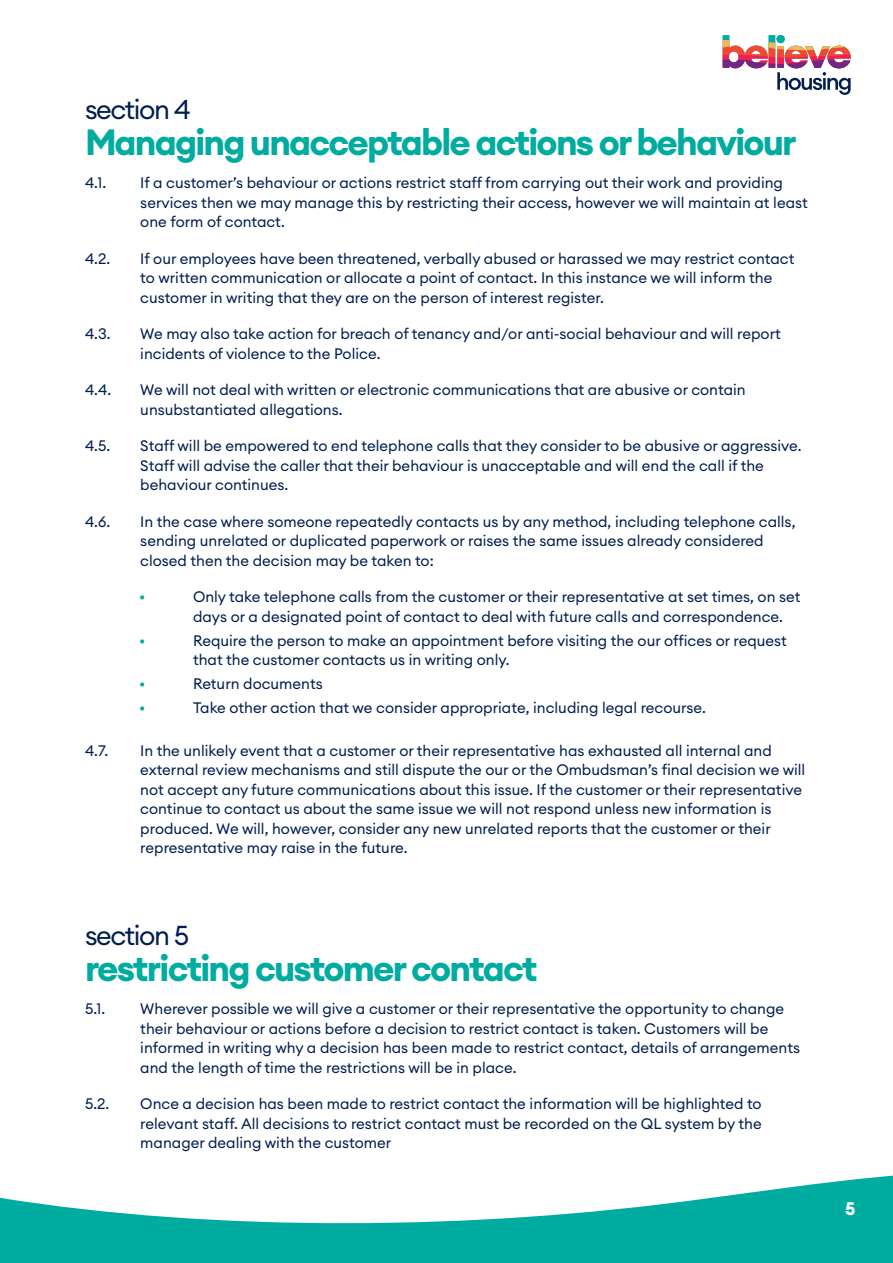
<style>
.page{position:relative;width:893px;height:1263px;background:#fff}
.page>*{position:absolute;margin:0;border:0;box-sizing:border-box;transform-origin:0 0}
.t1{font:700 36px "Euclid Circular A";letter-spacing:-.05em;color:#00aca0}
.t2{font:27px "Euclid Circular A";letter-spacing:-.05em;color:#001d4e}
.t3{font:700 18px "Euclid Circular A";color:#fff}
.t4{font:15px/19.5px "Euclid Circular A";color:#001d4e}
.t5{font:15px "Euclid Circular A";color:#00aca0}
</style>
<div class="page">
<svg style="left:723px;top:35px;width:128px;height:60px"></svg>
<svg style="left:0;top:1175px;width:893px;height:88px;fill:#00aca0"></svg>
<h2 class="t2" style="left:85px;top:92px;width:107px">section 4</h2>
<h1 class="t1" style="left:85px;top:119px;width:713px">Managing unacceptable actions or behaviour</h1>
<p class="t4" style="left:85px;top:173px;width:23px">4.1.</p>
<p class="t4" style="left:140px;top:173px;width:669px">If a customer’s behaviour or actions restrict staff from carrying out their work and providing services then we may manage this by restricting their access, however we will maintain at least one form of contact.</p>
<p class="t4" style="left:85px;top:248px;width:27px">4.2.</p>
<p class="t4" style="left:140px;top:248px;width:656px">If our employees have been threatened, verbally abused or harassed we may restrict contact to written communication or allocate a point of contact. In this instance we will inform the customer in writing that they are on the person of interest register.</p>
<p class="t4" style="left:85px;top:324px;width:27px">4.3.</p>
<p class="t4" style="left:140px;top:324px;width:642px">We may also take action for breach of tenancy and/or anti-social behaviour and will report incidents of violence to the Police.</p>
<p class="t4" style="left:85px;top:380px;width:28px">4.4.</p>
<p class="t4" style="left:140px;top:380px;width:607px">We will not deal with written or electronic communications that are abusive or contain unsubstantiated allegations.</p>
<p class="t4" style="left:85px;top:436px;width:27px">4.5.</p>
<p class="t4" style="left:140px;top:436px;width:663px">Staff will be empowered to end telephone calls that they consider to be abusive or aggressive.<br>Staff will advise the caller that their behaviour is unacceptable and will end the call if the behaviour continues.</p>
<p class="t4" style="left:85px;top:511px;width:27px">4.6.</p>
<p class="t4" style="left:140px;top:511px;width:657px">In the case where someone repeatedly contacts us by any method, including telephone calls, sending unrelated or duplicated paperwork or raises the same issues already considered closed then the decision may be taken to:</p>
<p class="t5" style="left:139px;top:587px;width:8px">•</p>
<p class="t4" style="left:193px;top:587px;width:609px">Only take telephone calls from the customer or their representative at set times, on set days or a designated point of contact to deal with future calls and correspondence.</p>
<p class="t5" style="left:139px;top:630px;width:8px">•</p>
<p class="t4" style="left:193px;top:630px;width:595px">Require the person to make an appointment before visiting the our offices or request that the customer contacts us in writing only.</p>
<p class="t5" style="left:139px;top:674px;width:8px">•</p>
<p class="t4" style="left:193px;top:673px;width:131px">Return documents</p>
<p class="t5" style="left:139px;top:697px;width:8px">•</p>
<p class="t4" style="left:193px;top:697px;width:514px">Take other action that we consider appropriate, including legal recourse.</p>
<p class="t4" style="left:85px;top:740px;width:25px">4.7.</p>
<p class="t4" style="left:140px;top:740px;width:666px">In the unlikely event that a customer or their representative has exhausted all internal and external review mechanisms and still dispute the our or the Ombudsman’s final decision we will not accept any future communications about this issue. If the customer or their representative continue to contact us about the same issue we will not respond unless new information is produced. We will, however, consider any new unrelated reports that the customer or their representative may raise in the future.</p>
<h2 class="t2" style="left:85px;top:918px;width:105px">section 5</h2>
<h1 class="t1" style="left:85px;top:945px;width:454px">restricting customer contact</h1>
<p class="t4" style="left:85px;top:999px;width:22px">5.1.</p>
<p class="t4" style="left:140px;top:999px;width:661px">Wherever possible we will give a customer or their representative the opportunity to change their behaviour or actions before a decision to restrict contact is taken. Customers will be informed in writing why a decision has been made to restrict contact, details of arrangements and the length of time the restrictions will be in place.</p>
<p class="t4" style="left:85px;top:1094px;width:26px">5.2.</p>
<p class="t4" style="left:140px;top:1094px;width:623px;text-align:justify">Once a decision has been made to restrict contact the information will be highlighted to relevant staff. All decisions to restrict contact must be recorded on the QL system by the manager dealing with the customer</p>
<p class="t3" style="left:845px;top:1197px;width:12px">5</p>
</div>
